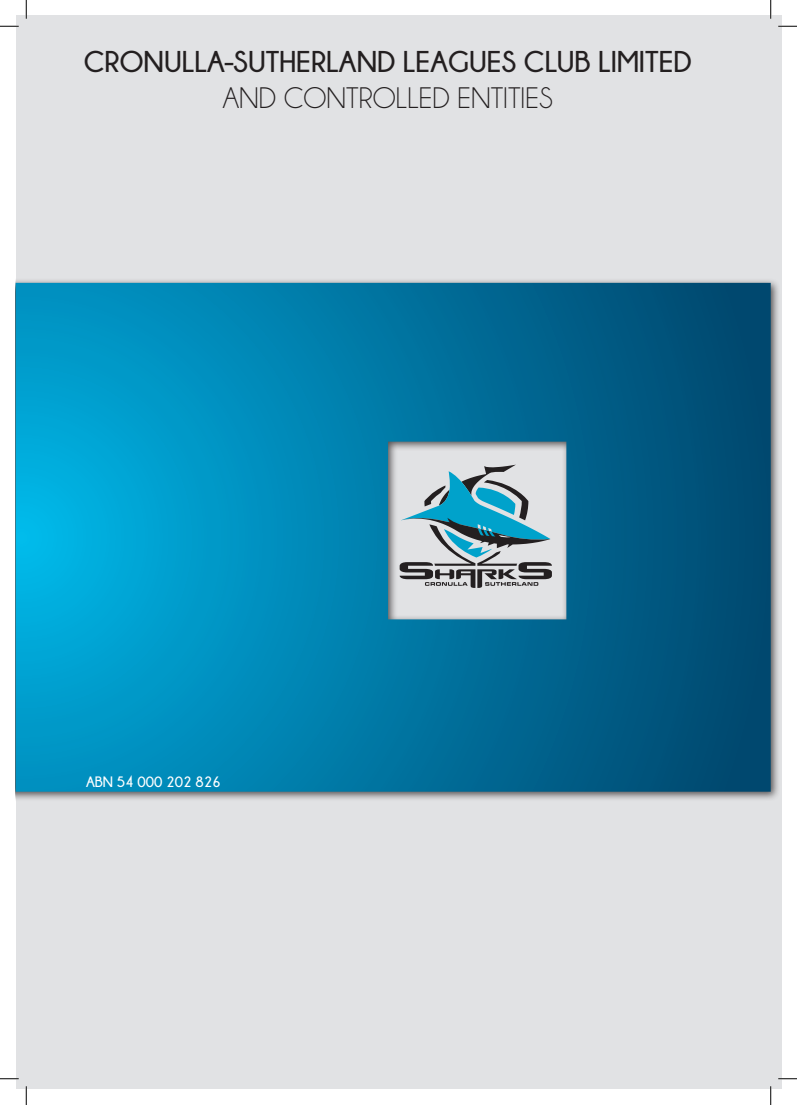
<style>
.page{position:relative;width:797px;height:1105px;background:#fff}
.page>*{position:absolute;margin:0;border:0;box-sizing:border-box;transform-origin:0 0}
.t1{font:700 30px "Champagne&Limousines";color:#231f20}
.t2{font:30px "Champagne&Limousines";color:#231f20}
.t3{font:700 15px "Champagne&Limousines";color:#fff}
</style>
<div class="page">
<div style="left:16px;top:16px;width:765px;height:1073px;background:#e1e2e4"></div>
<div style="left:16px;top:278px;width:764px;height:524px;background:#231f20;opacity:.75"></div>
<svg style="left:16px;top:283px;width:754px;height:509px;background:#077ca7"></svg>
<svg style="left:399px;top:465px;width:153px;height:123px"></svg>
<svg style="left:0;top:25px;width:19px;height:2px"></svg>
<svg style="left:778px;top:25px;width:19px;height:2px"></svg>
<svg style="left:0;top:1078px;width:19px;height:1px"></svg>
<svg style="left:778px;top:1078px;width:19px;height:1px"></svg>
<svg style="left:25px;top:0;width:2px;height:19px"></svg>
<svg style="left:25px;top:1086px;width:2px;height:19px"></svg>
<svg style="left:770px;top:0;width:1px;height:19px"></svg>
<svg style="left:770px;top:1086px;width:1px;height:19px"></svg>
<p class="t1" style="left:84px;top:45px;width:609px">CRONULLA-SUTHERLAND LEAGUES CLUB LIMITED</p>
<p class="t2" style="left:223px;top:82px;width:331px">AND CONTROLLED ENTITIES</p>
<p class="t3" style="left:86px;top:773px;width:136px">ABN 54 000 202 826</p>
</div>
